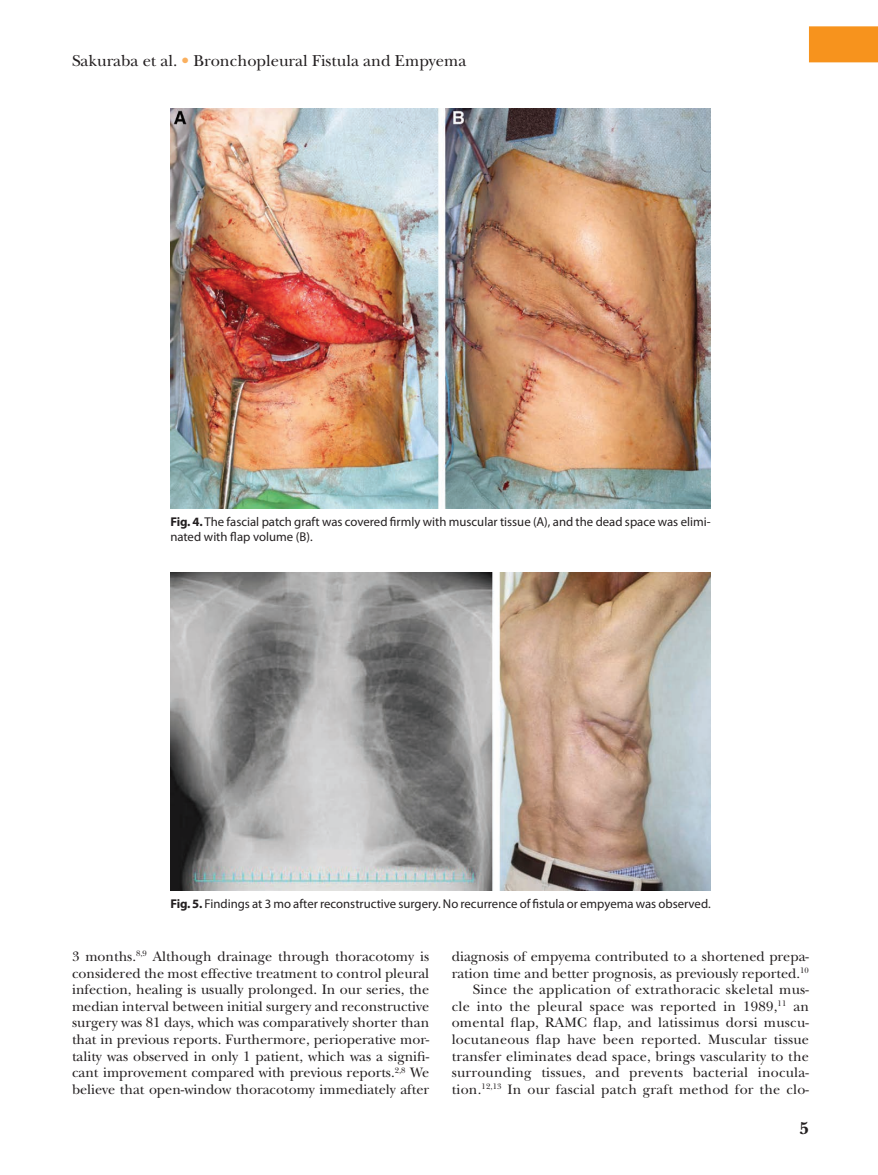
<style>
.page{position:relative;width:878px;height:1175px;background:#fff}
.page>*{position:absolute;margin:0;border:0;box-sizing:border-box;transform-origin:0 0}
.t1{font:700 18px "New Baskerville";color:#231f20}
.t2{font:16.5px "New Baskerville";color:#231f20}
.t3{font:14.25px/16.6px "New Baskerville";letter-spacing:.015em;color:#231f20;text-align:justify}
.t4{font:12.75px/15px "Myriad Pro";color:#231f20}
.s1{color:#fab05f}
.s2{font-weight:700}
</style>
<div class="page">
<div style="left:808px;top:26px;width:70px;height:36px;background:#f7931d"></div>
<img style="left:170px;top:108px;width:540px;height:400px">
<img style="left:170px;top:572px;width:540px;height:318px">
<p class="t2" style="left:72px;top:51px;width:396px">Sakuraba et al. <span class="s1">•</span> Bronchopleural Fistula and Empyema</p>
<p class="t4" style="left:170px;top:514px;width:542px"><span class="s2">Fig. 4.</span> The fascial patch graft was covered firmly with muscular tissue (A), and the dead space was elimi&shy;nated with flap volume (B).</p>
<p class="t4" style="left:170px;top:895px;width:542px"><span class="s2">Fig. 5.</span> Findings at 3 mo after reconstructive surgery. No recurrence of fistula or empyema was observed.</p>
<p class="t3" style="left:72px;top:948px;width:359px">3 months.<sup>8,9</sup> Although drainage through thoracotomy is considered the most effective treatment to control pleural infection, healing is usually prolonged. In our series, the median interval between initial surgery and reconstructive surgery was 81 days, which was comparatively shorter than that in previous reports. Furthermore, perioperative mor&shy;tality was observed in only 1 patient, which was a signifi&shy;cant improvement compared with previous reports.<sup>2,8</sup> We believe that open-window thoracotomy immediately after</p>
<p class="t3" style="left:451px;top:948px;width:359px;text-align:right">diagnosis of empyema contributed to a shortened prepa&shy;ration time and better prognosis, as previously reported.<sup>10<br></sup>Since the application of extrathoracic skeletal mus&shy;cle into the pleural space was reported in 1989,<sup>11</sup> an omental flap, RAMC flap, and latissimus dorsi muscu&shy;locutaneous flap have been reported. Muscular tissue transfer eliminates dead space, brings vascularity to the surrounding tissues, and prevents bacterial inocula&shy;tion.<sup>12,13</sup> In our fascial patch graft method for the clo-</p>
<p class="t1" style="left:799px;top:1118px;width:11px">5</p>
</div>
